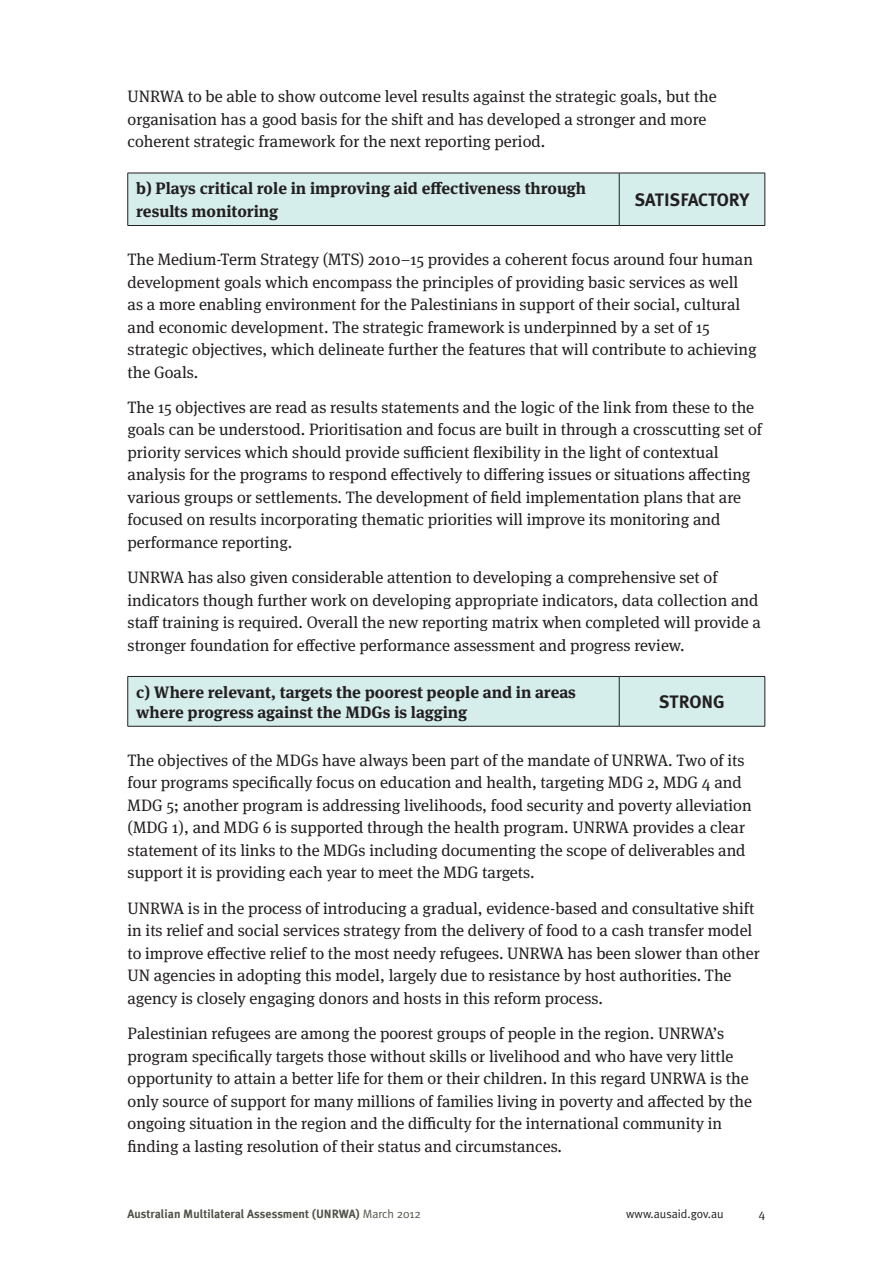
<style>
.page{position:relative;width:893px;height:1263px;background:#fff}
.page>*{position:absolute;margin:0;border:0;box-sizing:border-box;transform-origin:0 0}
._08bbbb_RIGHT_COLUMN{font:700 18px "Meta Plus";color:#231f20}
._04__BODY_TEXT{font:16.5px/22.5px "Meta Serif OT";color:#231f20}
._04__BODY_TEXT-2{font:700 16.5px/22.5px "Meta Serif OT";color:#231f20}
.t1{font:700 12px "Meta Plus";color:#53534a}
.t2{font:12px "Meta Plus Normal";color:#231f20}
.t3{font:12px "Meta Serif OT";color:#231f20}
.s1{font-family:"Meta Plus Normal";font-weight:400}
</style>
<div class="page">
<div style="left:128px;top:174px;width:637px;height:51px;background:#d5edeb"></div>
<hr style="left:128px;top:173px;width:491px;height:1px;background:#231f20">
<hr style="left:619px;top:173px;width:146px;height:1px;background:#231f20">
<hr style="left:619px;top:173px;width:1px;height:52px;background:#231f20">
<hr style="left:128px;top:225px;width:491px;height:1px;background:#231f20">
<hr style="left:619px;top:225px;width:146px;height:1px;background:#231f20">
<hr style="left:127px;top:173px;width:1px;height:52px;background:#231f20">
<hr style="left:765px;top:173px;width:1px;height:52px;background:#231f20">
<div style="left:128px;top:677px;width:637px;height:49px;background:#d5edeb"></div>
<hr style="left:128px;top:676px;width:491px;height:1px;background:#231f20">
<hr style="left:619px;top:676px;width:146px;height:1px;background:#231f20">
<hr style="left:619px;top:677px;width:1px;height:49px;background:#231f20">
<hr style="left:128px;top:726px;width:491px;height:1px;background:#231f20">
<hr style="left:619px;top:726px;width:146px;height:1px;background:#231f20">
<hr style="left:127px;top:677px;width:1px;height:49px;background:#231f20">
<hr style="left:765px;top:677px;width:1px;height:49px;background:#231f20">
<p class="_04__BODY_TEXT" style="left:128px;top:86px;width:591px">UNRWA to be able to show outcome level results against the strategic goals, but the organisation has a good basis for the shift and has developed a stronger and more coherent strategic framework for the next reporting period.</p>
<p class="_04__BODY_TEXT-2" style="left:136px;top:178px;width:451px">b) Plays critical role in improving aid effectiveness through results monitoring</p>
<p class="_08bbbb_RIGHT_COLUMN" style="left:635px;top:190px;width:116px">SATISFACTORY</p>
<p class="_04__BODY_TEXT" style="left:128px;top:249px;width:631px">The Medium-Term Strategy (MTS) 2010–15 provides a coherent focus around four human development goals which encompass the principles of providing basic services as well as a more enabling environment for the Palestinians in support of their social, cultural and economic development. The strategic framework is underpinned by a set of 15 strategic objectives, which delineate further the features that will contribute to achieving the Goals.</p>
<p class="_04__BODY_TEXT" style="left:128px;top:396px;width:636px">The 15 objectives are read as results statements and the logic of the link from these to the goals can be understood. Prioritisation and focus are built in through a crosscutting set of priority services which should provide sufficient flexibility in the light of contextual analysis for the programs to respond effectively to differing issues or situations affecting various groups or settlements. The development of field implementation plans that are focused on results incorporating thematic priorities will improve its monitoring and performance reporting.</p>
<p class="_04__BODY_TEXT" style="left:128px;top:567px;width:635px">UNRWA has also given considerable attention to developing a comprehensive set of indicators though further work on developing appropriate indicators, data collection and staff training is required. Overall the new reporting matrix when completed will provide a stronger foundation for effective performance assessment and progress review.</p>
<p class="_04__BODY_TEXT-2" style="left:136px;top:682px;width:441px;line-height:19.8px">c) Where relevant, targets the poorest people and in areas where progress against the MDGs is lagging</p>
<p class="_08bbbb_RIGHT_COLUMN" style="left:659px;top:692px;width:67px">STRONG</p>
<p class="_04__BODY_TEXT" style="left:128px;top:749px;width:626px">The objectives of the MDGs have always been part of the mandate of UNRWA. Two of its four programs specifically focus on education and health, targeting MDG 2, MDG 4 and MDG 5; another program is addressing livelihoods, food security and poverty alleviation (MDG 1), and MDG 6 is supported through the health program. UNRWA provides a clear statement of its links to the MDGs including documenting the scope of deliverables and support it is providing each year to meet the MDG targets.</p>
<p class="_04__BODY_TEXT" style="left:128px;top:897px;width:634px">UNRWA is in the process of introducing a gradual, evidence-based and consultative shift in its relief and social services strategy from the delivery of food to a cash transfer model to improve effective relief to the most needy refugees. UNRWA has been slower than other UN agencies in adopting this model, largely due to resistance by host authorities. The agency is closely engaging donors and hosts in this reform process.</p>
<p class="_04__BODY_TEXT" style="left:128px;top:1022px;width:626px">Palestinian refugees are among the poorest groups of people in the region. UNRWA’s program specifically targets those without skills or livelihood and who have very little opportunity to attain a better life for them or their children. In this regard UNRWA is the only source of support for many millions of families living in poverty and affected by the ongoing situation in the region and the difficulty for the international community in finding a lasting resolution of their status and circumstances.</p>
<p class="t1" style="left:128px;top:1207px;width:295px">Australian Multilateral Assessment (UNRWA) <span class="s1">March 2012</span></p>
<p class="t2" style="left:626px;top:1207px;width:99px">www.ausaid.gov.au</p>
<p class="t3" style="left:759px;top:1207px;width:8px">4</p>
</div>
